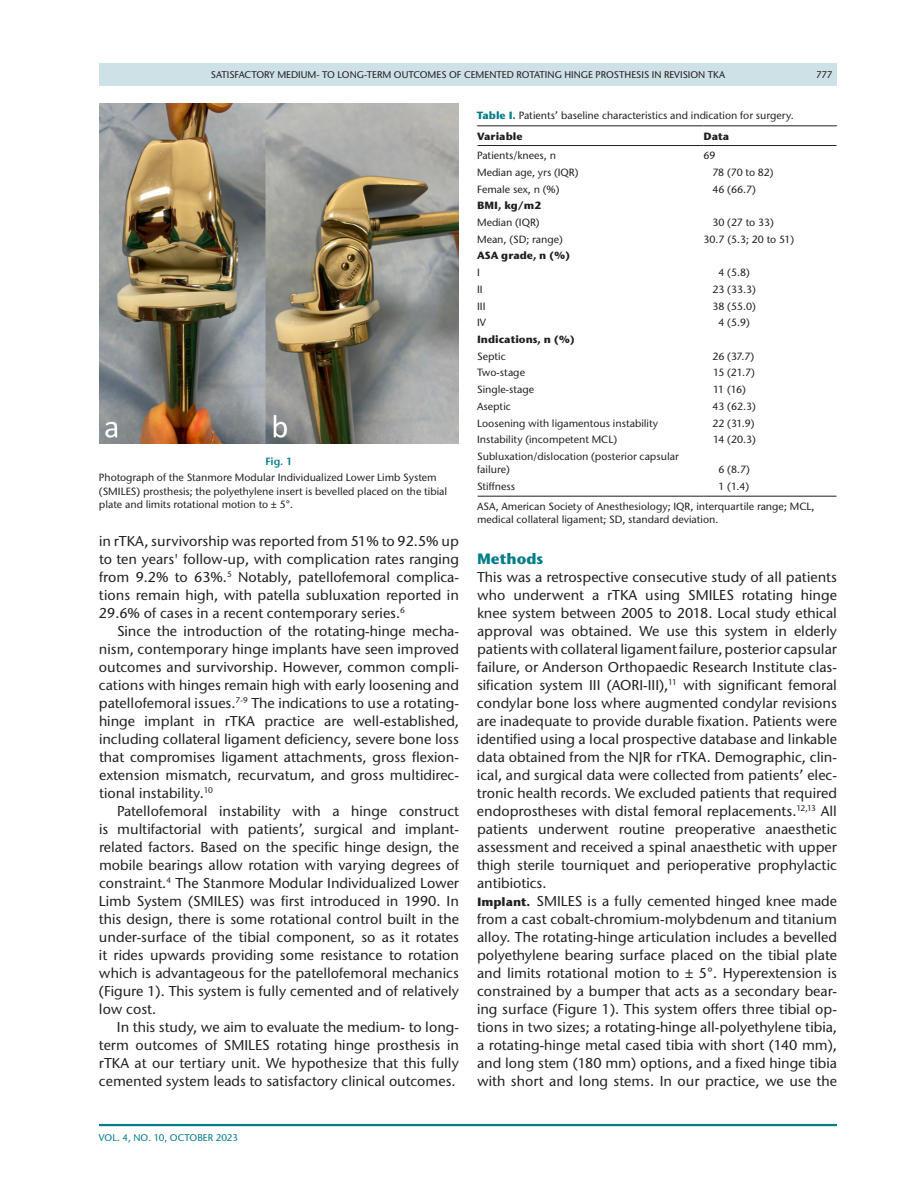
<style>
.page{position:relative;width:918px;height:1188px;background:#fff}
.page>*{position:absolute;margin:0;border:0;box-sizing:border-box;transform-origin:0 0}
.t1{font:700 15px "Stone Sans ITC Pro";color:#007c89}
.t2{font:500 14.25px/18px "Stone Sans ITC Pro";color:#231f20;text-align:justify}
.t3{font:500 10.5px/13.5px "Stone Sans ITC Pro";color:#231f20}
.t4{font:700 10.5px "Stone Sans ITC Pro";color:#231f20}
.t5{font:600 10.5px "Stone Sans ITC Pro";color:#007c89}
.t6{font:500 9.75px "Stone Sans ITC Pro";color:#231f20}
.t7{font:500 9.75px "Stone Sans ITC Pro";color:#007c89}
.s1{font-weight:700;color:#007c89}
.s2{font-weight:700}
.s3{font-weight:700;font-size:12px}
</style>
<div class="page">
<hr style="left:99px;top:1124px;width:738px;height:2px;background:#007c89">
<div style="left:99px;top:63px;width:738px;height:23px;background:#cee1e6"></div>
<img style="left:99px;top:104px;width:360px;height:340px">
<svg style="left:478px;top:126px;width:359px;height:370px"></svg>
<hr style="left:477px;top:125px;width:226px;height:1px;background:#231f20">
<hr style="left:477px;top:145px;width:227px;height:1px;background:#231f20">
<hr style="left:704px;top:125px;width:133px;height:1px;background:#231f20">
<hr style="left:704px;top:145px;width:133px;height:1px;background:#231f20">
<hr style="left:477px;top:496px;width:227px;height:1px;background:#231f20">
<hr style="left:704px;top:496px;width:133px;height:1px;background:#231f20">
<p class="t6" style="left:211px;top:68px;width:516px">SATISFACTORY MEDIUM- TO LONG-TERM OUTCOMES OF CEMENTED ROTATING HINGE PROSTHESIS IN REVISION TKA</p>
<p class="t6" style="left:816px;top:68px;width:18px">777</p>
<p class="t5" style="left:265px;top:454px;width:29px">Fig. 1</p>
<p class="t3" style="left:99px;top:471px;width:350px">Photograph of the Stanmore Modular Individualized Lower Limb System (SMILES) prosthesis; the polyethylene insert is bevelled placed on the tibial plate and limits rotational motion to ± 5°.</p>
<p class="t2" style="left:99px;top:532px;width:362px">in rTKA, survivorship was reported from 51% to 92.5% up to ten years' follow-up, with complication rates ranging from 9.2% to 63%.<sup>5</sup> Notably, patellofemoral complica&shy;tions remain high, with patella subluxation reported in 29.6% of cases in a recent contemporary series.<sup>6</sup></p>
<p class="t2" style="left:99px;top:622px;width:362px;text-indent:18px">Since the introduction of the rotating-hinge mecha&shy;nism, contemporary hinge implants have seen improved outcomes and survivorship. However, common compli&shy;cations with hinges remain high with early loosening and patellofemoral issues.<sup>7-9</sup> The indications to use a rotating&shy;hinge implant in rTKA practice are well-established, including collateral ligament deficiency, severe bone loss that compromises ligament attachments, gross flexion&shy;extension mismatch, recurvatum, and gross multidirec&shy;tional instability.<sup>10</sup></p>
<p class="t2" style="left:99px;top:802px;width:362px;text-indent:18px">Patellofemoral instability with a hinge construct is multifactorial with patients’, surgical and implant&shy;related factors. Based on the specific hinge design, the mobile bearings allow rotation with varying degrees of constraint.<sup>4</sup> The Stanmore Modular Individualized Lower Limb System (SMILES) was first introduced in 1990. In this design, there is some rotational control built in the under-surface of the tibial component, so as it rotates it rides upwards providing some resistance to rotation which is advantageous for the patellofemoral mechanics (Figure 1). This system is fully cemented and of relatively low cost.</p>
<p class="t2" style="left:99px;top:1018px;width:362px;text-indent:18px">In this study, we aim to evaluate the medium- to long&shy;term outcomes of SMILES rotating hinge prosthesis in rTKA at our tertiary unit. We hypothesize that this fully cemented system leads to satisfactory clinical outcomes.</p>
<p class="t3" style="left:477px;top:106px;width:318px;line-height:20.1px"><span class="s1">Table I.</span> Patients’ baseline characteristics and indication for surgery.<br><span class="s2">Variable</span></p>
<p class="t4" style="left:704px;top:129px;width:27px">Data</p>
<p class="t3" style="left:477px;top:149px;width:80px">Patients/knees, n</p>
<p class="t3" style="left:704px;top:149px;width:14px">69</p>
<p class="t3" style="left:477px;top:165px;width:103px">Median age, yrs (IQR)</p>
<p class="t3" style="left:713px;top:165px;width:63px">78 (70 to 82)</p>
<p class="t3" style="left:477px;top:182px;width:84px">Female sex, n (%)</p>
<p class="t3" style="left:713px;top:182px;width:45px">46 (66.7)</p>
<p class="t4" style="left:477px;top:199px;width:66px">BMI, kg/m2</p>
<p class="t3" style="left:477px;top:216px;width:64px">Median (IQR)</p>
<p class="t3" style="left:713px;top:216px;width:63px">30 (27 to 33)</p>
<p class="t3" style="left:477px;top:232px;width:87px">Mean, (SD; range)</p>
<p class="t3" style="left:704px;top:232px;width:92px">30.7 (5.3; 20 to 51)</p>
<p class="t4" style="left:477px;top:249px;width:95px">ASA grade, n (%)</p>
<p class="t3" style="left:477px;top:266px;width:4px">I</p>
<p class="t3" style="left:718px;top:266px;width:33px">4 (5.8)</p>
<p class="t3" style="left:477px;top:282px;width:7px">II</p>
<p class="t3" style="left:713px;top:282px;width:45px">23 (33.3)</p>
<p class="t3" style="left:477px;top:299px;width:10px">III</p>
<p class="t3" style="left:713px;top:299px;width:45px">38 (55.0)</p>
<p class="t3" style="left:477px;top:316px;width:10px">IV</p>
<p class="t3" style="left:718px;top:316px;width:33px">4 (5.9)</p>
<p class="t4" style="left:477px;top:332px;width:99px">Indications, n (%)</p>
<p class="t3" style="left:477px;top:349px;width:30px">Septic</p>
<p class="t3" style="left:713px;top:349px;width:43px">26 (37.7)</p>
<p class="t3" style="left:477px;top:366px;width:49px">Two-stage</p>
<p class="t3" style="left:713px;top:366px;width:43px">15 (21.7)</p>
<p class="t3" style="left:477px;top:383px;width:59px">Single-stage</p>
<p class="t3" style="left:713px;top:383px;width:34px">11 (16)</p>
<p class="t3" style="left:477px;top:399px;width:35px">Aseptic</p>
<p class="t3" style="left:713px;top:399px;width:45px">43 (62.3)</p>
<p class="t3" style="left:477px;top:416px;width:183px">Loosening with ligamentous instability</p>
<p class="t3" style="left:713px;top:416px;width:44px">22 (31.9)</p>
<p class="t3" style="left:477px;top:433px;width:142px">Instability (incompetent MCL)</p>
<p class="t3" style="left:713px;top:433px;width:44px">14 (20.3)</p>
<p class="t3" style="left:477px;top:449px;width:203px">Subluxation/dislocation (posterior capsular failure)</p>
<p class="t3" style="left:718px;top:463px;width:33px">6 (8.7)</p>
<p class="t3" style="left:477px;top:477px;width:339px;line-height:19.8px;text-indent:241px">1 (1.4)<br>ASA, American Society of Anesthesiology; IQR, interquartile range; MCL,</p>
<p class="t3" style="left:477px;top:513px;width:243px">medical collateral ligament; SD, standard deviation.</p>
<p class="t3" style="left:477px;top:480px;width:40px">Stiffness</p>
<p class="t1" style="left:477px;top:549px;width:68px">Methods</p>
<p class="t2" style="left:477px;top:568px;width:362px;text-align:left">This was a retrospective consecutive study of all patients who underwent a rTKA using SMILES rotating hinge knee system between 2005 to 2018. Local study ethical approval was obtained. We use this system in elderly patients with collateral ligament failure, posterior capsular failure, or Anderson Orthopaedic Research Institute clas&shy;sification system III (AORI-III),<sup>11</sup> with significant femoral condylar bone loss where augmented condylar revisions are inadequate to provide durable fixation. Patients were identified using a local prospective database and linkable data obtained from the NJR for rTKA. Demographic, clin&shy;ical, and surgical data were collected from patients’ elec&shy;tronic health records. We excluded patients that required endoprostheses with distal femoral replacements.<sup>12,13</sup> All patients underwent routine preoperative anaesthetic assessment and received a spinal anaesthetic with upper thigh sterile tourniquet and perioperative prophylactic antibiotics.<br><span class="s3">Implant.</span> SMILES is a fully cemented hinged knee made from a cast cobalt-chromium-molybdenum and titanium alloy. The rotating-hinge articulation includes a bevelled polyethylene bearing surface placed on the tibial plate and limits rotational motion to ± 5°. Hyperextension is constrained by a bumper that acts as a secondary bear&shy;ing surface (Figure 1). This system offers three tibial op&shy;tions in two sizes; a rotating-hinge all-polyethylene tibia, a rotating-hinge metal cased tibia with short (140 mm), and long stem (180 mm) options, and a fixed hinge tibia with short and long stems. In our practice, we use the</p>
<p class="t7" style="left:99px;top:1132px;width:141px">VOL. 4, NO. 10, OCTOBER 2023</p>
</div>
